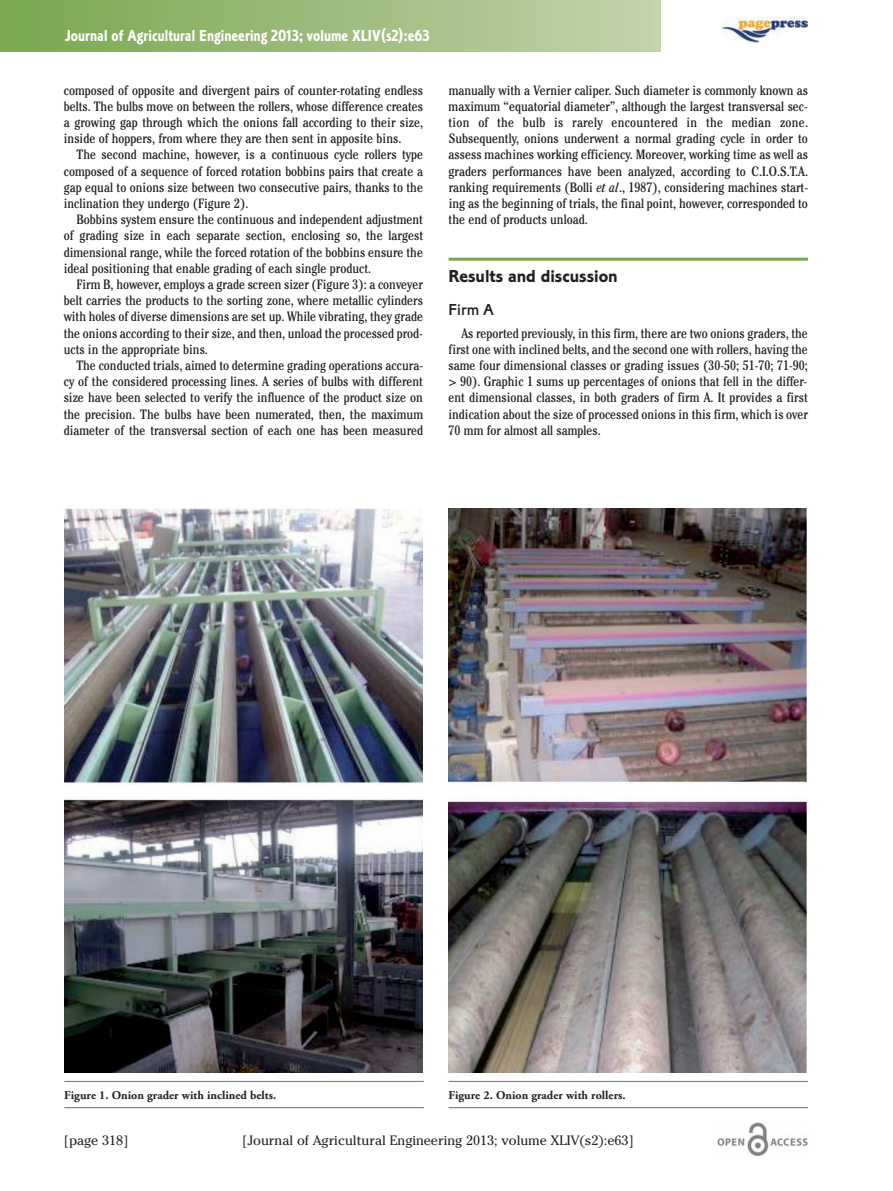
<style>
.page{position:relative;width:893px;height:1191px;background:#fff}
.page>*{position:absolute;margin:0;border:0;box-sizing:border-box;transform-origin:0 0}
.t1{font:18px "Corinthian Bold Plain";color:#231f20}
.t2{font:16.5px "Corinthian Bold Condensed Plain";color:#fff}
.t3{font:16.5px "Corinthian Medium Plain";color:#231f20}
.t4{font:condensed 13.5px/16.2px "Cheltenham";color:#231f20;text-align:justify}
.t5{font:13.5px "Cheltenham";color:#231f20}
.t6{font:700 12px "Adobe Garamond Pro";color:#231f20}
.s1{font-style:italic}
</style>
<div class="page">
<hr style="left:449px;top:258px;width:359px;height:3px;background:#78a74d">
<img style="left:717px;top:1123px;width:91px;height:33px">
<img style="left:723px;top:17px;width:84px;height:26px">
<div style="left:0;top:0;width:660px;height:51px;background:linear-gradient(to right,#79a64f,#c3d2ac)"></div>
<img style="left:64px;top:509px;width:359px;height:563px">
<hr style="left:64px;top:1081px;width:360px;height:1px;background:#6c6d70">
<hr style="left:64px;top:1107px;width:360px;height:1px;background:#6c6d70">
<img style="left:448px;top:509px;width:359px;height:563px">
<hr style="left:448px;top:1081px;width:360px;height:1px;background:#6c6d70">
<hr style="left:448px;top:1107px;width:360px;height:1px;background:#6c6d70">
<p class="t2" style="left:65px;top:30px;width:367px">Journal of Agricultural Engineering 2013; volume XLIV(s2):e63</p>
<p class="t4" style="left:64px;top:83px;width:361px">composed of opposite and divergent pairs of counter-rotating endless belts. The bulbs move on between the rollers, whose difference creates a growing gap through which the onions fall according to their size, inside of hoppers, from where they are then sent in apposite bins.</p>
<p class="t4" style="left:64px;top:148px;width:361px;text-indent:13px">The second machine, however, is a continuous cycle rollers type composed of a sequence of forced rotation bobbins pairs that create a gap equal to onions size between two consecutive pairs, thanks to the inclination they undergo (Figure 2).</p>
<p class="t4" style="left:64px;top:213px;width:361px;text-indent:13px">Bobbins system ensure the continuous and independent adjustment of grading size in each separate section, enclosing so, the largest dimensional range, while the forced rotation of the bobbins ensure the ideal positioning that enable grading of each single product.</p>
<p class="t4" style="left:64px;top:277px;width:361px;text-indent:13px">Firm B, however, employs a grade screen sizer (Figure 3): a conveyer belt carries the products to the sorting zone, where metallic cylinders with holes of diverse dimensions are set up. While vibrating, they grade the onions according to their size, and then, unload the processed prod&shy;ucts in the appropriate bins.</p>
<p class="t4" style="left:64px;top:358px;width:361px;text-indent:13px">The conducted trials, aimed to determine grading operations accura&shy;cy of the considered processing lines. A series of bulbs with different size have been selected to verify the influence of the product size on the precision. The bulbs have been numerated, then, the maximum diameter of the transversal section of each one has been measured</p>
<p class="t4" style="left:449px;top:83px;width:361px">manually with a Vernier caliper. Such diameter is commonly known as maximum “equatorial diameter”, although the largest transversal sec&shy;tion of the bulb is rarely encountered in the median zone.<br>Subsequently, onions underwent a normal grading cycle in order to assess machines working efficiency. Moreover, working time as well as graders performances have been analyzed, according to C.I.O.S.T.A. ranking requirements (Bolli <span class="s1">et al</span>., 1987), considering machines start&shy;ing as the beginning of trials, the final point, however, corresponded to the end of products unload.</p>
<h1 class="t1" style="left:449px;top:270px;width:171px">Results and discussion</h1>
<p class="t3" style="left:449px;top:304px;width:47px">Firm A</p>
<p class="t4" style="left:448px;top:326px;width:361px;text-indent:13px">As reported previously, in this firm, there are two onions graders, the first one with inclined belts, and the second one with rollers, having the same four dimensional classes or grading issues (30-50; 51-70; 71-90; &gt; 90). Graphic 1 sums up percentages of onions that fell in the differ&shy;ent dimensional classes, in both graders of firm A. It provides a first indication about the size of processed onions in this firm, which is over 70 mm for almost all samples.</p>
<p class="t6" style="left:64px;top:1090px;width:213px">Figure 1. Onion grader with inclined belts.</p>
<p class="t6" style="left:448px;top:1090px;width:178px">Figure 2. Onion grader with rollers.</p>
<p class="t5" style="left:64px;top:1132px;width:66px">[page 318]</p>
<p class="t5" style="left:242px;top:1132px;width:393px">[Journal of Agricultural Engineering 2013; volume XLIV(s2):e63]</p>
</div>
